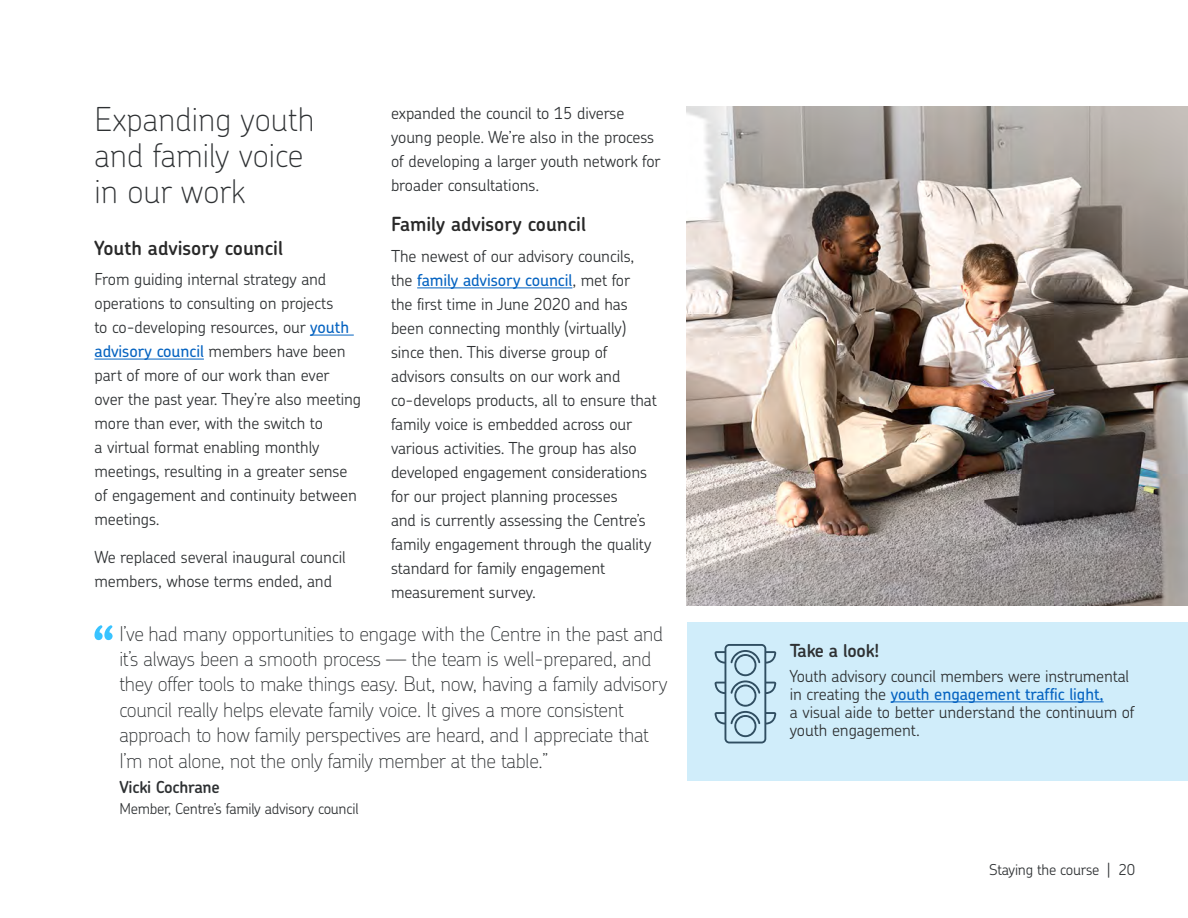
<style>
.page{position:relative;width:1188px;height:918px;background:#fff}
.page>*{position:absolute;margin:0;border:0;box-sizing:border-box;transform-origin:0 0}
.t1{font:100 33px/36px "Chevin Pro";color:#2e3133}
.t2{font:100 20.25px/25.5px "Chevin Pro";letter-spacing:-.015em;color:#2e3133}
.t3{font:600 19.5px "Chevin Pro";color:#292929}
.t4{font:600 18px "Chevin Pro";letter-spacing:-.015em;color:#2e3133}
.t5{font:300 16.5px/24px "Chevin Pro";letter-spacing:-.005em;color:#2e3133}
.t6{font:600 16.5px "Chevin Pro";letter-spacing:-.015em;color:#2e3133}
.t7{font:300 15px "Chevin Pro";letter-spacing:-.015em;color:#2e3133}
.s1{font-weight:500;color:#0563c1}
</style>
<div class="page">
<div style="left:687px;top:622px;width:501px;height:159px;background:#d0edfa"></div>
<hr style="left:310px;top:335px;width:44px;height:1px;background:#0563c1">
<hr style="left:94px;top:359px;width:110px;height:1px;background:#0563c1">
<hr style="left:417px;top:287px;width:155px;height:1px;background:#0563c1">
<img style="left:687px;top:107px;width:501px;height:499px">
<svg style="left:714px;top:644px;width:62px;height:99px"></svg>
<svg style="left:94px;top:625px;width:19px;height:15px"></svg>
<hr style="left:891px;top:701px;width:213px;height:1px;background:#0563c1">
<p class="t5" style="left:391px;top:101px;width:271px">expanded the council to 15 diverse young people. We’re also in the process of developing a larger youth network for broader consultations.</p>
<h4 class="t3" style="left:391px;top:212px;width:197px">Family advisory council</h4>
<p class="t5" style="left:391px;top:244px;width:268px">The newest of our advisory councils, the <span class="s1">family advisory council</span>, met for<br>the first time in June 2020 and has been connecting monthly (virtually) since then. This diverse group of advisors consults on our work and co-develops products, all to ensure that family voice is embedded across our various activities. The group has also developed engagement considerations for our project planning processes<br>and is currently assessing the Centre’s family engagement through the quality standard for family engagement measurement survey.</p>
<p class="t2" style="left:119px;top:620px;width:550px">I’ve had many opportunities to engage with the Centre in the past and it’s always been a smooth process — the team is well-prepared, and they offer tools to make things easy. But, now, having a family advisory council really helps elevate family voice. It gives a more consistent approach to how family perspectives are heard, and I appreciate that I’m not alone, not the only family member at the table.”</p>
<p class="t6" style="left:119px;top:776px;width:102px">Vicki Cochrane</p>
<p class="t7" style="left:119px;top:798px;width:241px">Member, Centre’s family advisory council</p>
<h3 class="t1" style="left:94px;top:100px;width:222px">Expanding youth and family voice in our work</h3>
<h4 class="t3" style="left:94px;top:235px;width:190px">Youth advisory council</h4>
<p class="t5" style="left:94px;top:267px;width:268px">From guiding internal strategy and operations to consulting on projects<br>to co-developing resources, our <span class="s1">youth advisory council</span> members have been part of more of our work than ever over the past year. They’re also meeting more than ever, with the switch to<br>a virtual format enabling monthly meetings, resulting in a greater sense of engagement and continuity between meetings.</p>
<p class="t5" style="left:94px;top:545px;width:253px">We replaced several inaugural council members, whose terms ended, and</p>
<h5 class="t4" style="left:790px;top:639px;width:91px">Take a look!</h5>
<p class="t5" style="left:790px;top:667px;width:346px;line-height:18px">Youth advisory council members were instrumental in creating the <span class="s1">youth engagement traffic light,<br></span>a visual aide to better understand the continuum of youth engagement.</p>
<p class="t7" style="left:989px;top:860px;width:147px">Staying the course | 20</p>
</div>
